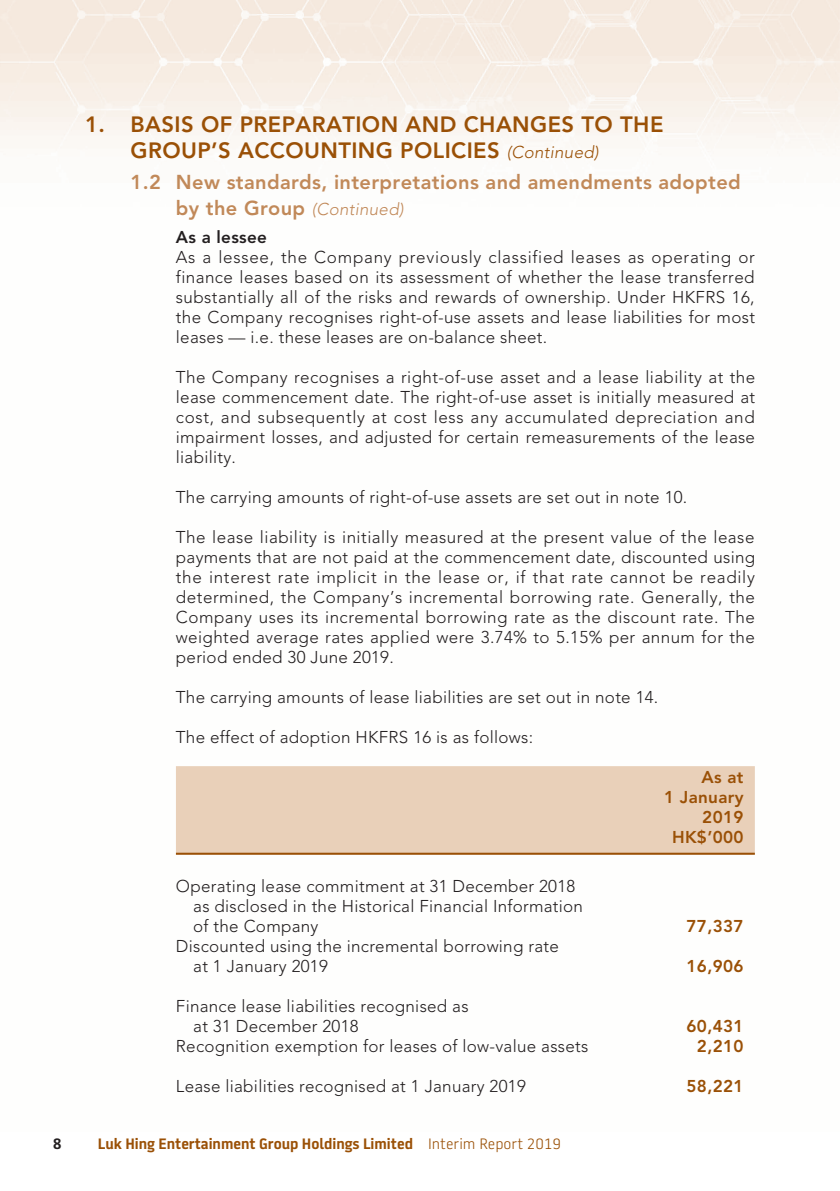
<style>
.page{position:relative;width:840px;height:1191px;background:#fff}
.page>*{position:absolute;margin:0;border:0;box-sizing:border-box;transform-origin:0 0}
.t1{font:800 22px/26px "Avenir LT Std";letter-spacing:.02em;color:#9a5006}
.t2{font:800 20px "Avenir LT Std";letter-spacing:.02em;color:#c18959}
.t3{font:300 17px/20px "Avenir LT Std";letter-spacing:.015em;color:#231f20;text-align:justify}
.t4{font:800 17px/20px "Avenir LT Std";letter-spacing:.02em;color:#9a5006;text-align:right}
.t5{font:italic 300 17px/27.6px "Avenir LT Std";letter-spacing:.015em;color:#c18959}
.t6{font:700 15px "Battersea";color:#9a5006}
.t7{font:700 15px "Frutiger LT Std";color:#231f20}
.s1{font-weight:300;font-style:italic;font-size:17px}
.s2{font-weight:800;font-style:normal;font-size:20px}
.s3{font-weight:800;font-style:normal;color:#231f20}
.s4{font-weight:300}
</style>
<div class="page">
<img style="left:0;top:0;width:839px;height:855px">
<div style="left:176px;top:766px;width:578px;height:86px;background:#e9d0b9"></div>
<hr style="left:176px;top:852px;width:453px;height:2px;background:#9a5006">
<hr style="left:629px;top:852px;width:125px;height:2px;background:#9a5006">
<p class="t1" style="left:130px;top:111px;width:534px;text-indent:-45px">1. BASIS OF PREPARATION AND CHANGES TO THE<br>GROUP’S ACCOUNTING POLICIES <span class="s1">(Continued)</span></p>
<p class="t2" style="left:130px;top:171px;width:611px">1.2 New standards, interpretations and amendments adopted</p>
<p class="t5" style="left:176px;top:196px;width:229px"><span class="s2">by the Group</span> (Continued)<br><span class="s3">As a lessee</span></p>
<p class="t3" style="left:176px;top:247px;width:580px">As a lessee, the Company previously classified leases as operating or finance leases based on its assessment of whether the lease transferred substantially all of the risks and rewards of ownership. Under HKFRS 16, the Company recognises right-of-use assets and lease liabilities for most leases — i.e. these leases are on-balance sheet.</p>
<p class="t3" style="left:176px;top:367px;width:580px">The Company recognises a right-of-use asset and a lease liability at the lease commencement date. The right-of-use asset is initially measured at cost, and subsequently at cost less any accumulated depreciation and impairment losses, and adjusted for certain remeasurements of the lease liability.</p>
<p class="t3" style="left:176px;top:487px;width:512px">The carrying amounts of right-of-use assets are set out in note 10.</p>
<p class="t3" style="left:176px;top:527px;width:580px">The lease liability is initially measured at the present value of the lease payments that are not paid at the commencement date, discounted using the interest rate implicit in the lease or, if that rate cannot be readily determined, the Company’s incremental borrowing rate. Generally, the Company uses its incremental borrowing rate as the discount rate. The weighted average rates applied were 3.74% to 5.15% per annum for the period ended 30 June 2019.</p>
<p class="t3" style="left:176px;top:687px;width:483px">The carrying amounts of lease liabilities are set out in note 14.</p>
<p class="t3" style="left:176px;top:727px;width:358px">The effect of adoption HKFRS 16 is as follows:</p>
<p class="t4" style="left:663px;top:767px;width:81px">As at<br>1 January<br>2019<br>HK$’000</p>
<p class="t3" style="left:193px;top:876px;width:391px;text-align:left;text-indent:-17px">Operating lease commitment at 31 December 2018 as disclosed in the Historical Financial Information of the Company</p>
<p class="t4" style="left:686px;top:916px;width:58px">77,337</p>
<p class="t3" style="left:193px;top:936px;width:367px;text-indent:-17px">Discounted using the incremental borrowing rate at 1 January 2019</p>
<p class="t3" style="left:193px;top:996px;width:277px;text-indent:-17px">Finance lease liabilities recognised as at 31 December 2018</p>
<p class="t4" style="left:686px;top:956px;width:58px">16,906</p>
<p class="t4" style="left:686px;top:1016px;width:58px">60,431</p>
<p class="t3" style="left:176px;top:1036px;width:413px">Recognition exemption for leases of low-value assets</p>
<p class="t4" style="left:696px;top:1036px;width:48px">2,210</p>
<p class="t3" style="left:176px;top:1076px;width:351px">Lease liabilities recognised at 1 January 2019</p>
<p class="t4" style="left:686px;top:1076px;width:58px">58,221</p>
<p class="t7" style="left:53px;top:1135px;width:10px">8</p>
<p class="t6" style="left:98px;top:1134px;width:464px">Luk Hing Entertainment Group Holdings Limited <span class="s4">Interim Report 2019</span></p>
</div>
